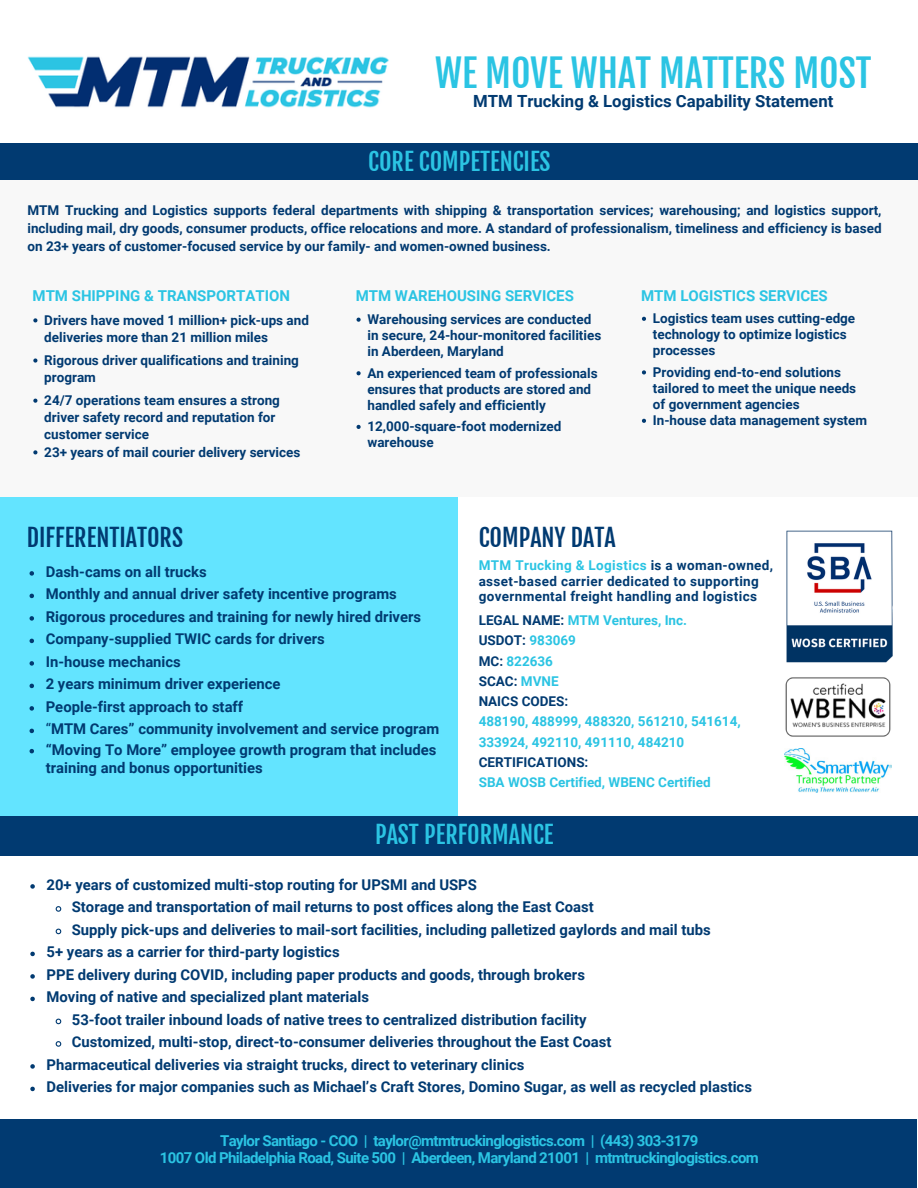
<style>
.page{position:relative;width:918px;height:1188px;background:#fff}
.page>*{position:absolute;margin:0;border:0;box-sizing:border-box;transform-origin:0 0}
.t1{font:37.5px "Fjalla One";color:#2bc4e3}
.t2{font:24px "Fjalla One";color:#2bc4e3}
.t3{font:24px "Fjalla One";color:#013a71}
.t4{font:700 16.8px "Roboto";color:#013a71}
.t5{font:700 15px/16.8px "Roboto";letter-spacing:-.04em;color:#2bc4e3;text-align:center}
.t6{font:700 15px "Roboto";color:#2bc4e3}
.t7{font:700 14.85px/20.2px "Roboto";color:#013a71}
.t8{font:700 13.5px/16.2px "Roboto";color:#013a71}
.t9{font:700 13.5px "Roboto";color:#2bc4e3}
.t10{font:700 13.5px/15.8px "Roboto";letter-spacing:.025em;color:#013a71}
.s1{font-weight:400}
.s2{color:#2bc4e3}
.s3{color:#013a71}
</style>
<div class="page">
<div style="left:0;top:144px;width:918px;height:37px;background:#013a71"></div>
<img style="left:27px;top:56px;width:362px;height:52px">
<img style="left:787px;top:531px;width:105px;height:131px">
<img style="left:785px;top:749px;width:106px;height:44px">
<img style="left:785px;top:677px;width:106px;height:60px">
<div style="left:0;top:496px;width:458px;height:326px;background:#63e4ff"></div>
<div style="left:0;top:180px;width:918px;height:317px;background:#f8f8f8"></div>
<div style="left:0;top:816px;width:918px;height:40px;background:#013a71"></div>
<svg style="left:30px;top:571px;width:4px;height:5px"></svg>
<svg style="left:30px;top:593px;width:4px;height:5px"></svg>
<svg style="left:30px;top:616px;width:4px;height:5px"></svg>
<svg style="left:30px;top:639px;width:4px;height:4px"></svg>
<svg style="left:30px;top:661px;width:4px;height:5px"></svg>
<svg style="left:30px;top:684px;width:4px;height:4px"></svg>
<svg style="left:30px;top:706px;width:4px;height:5px"></svg>
<svg style="left:30px;top:729px;width:4px;height:4px"></svg>
<svg style="left:30px;top:749px;width:4px;height:4px"></svg>
<svg style="left:30px;top:884px;width:5px;height:5px"></svg>
<svg style="left:55px;top:906px;width:7px;height:6px"></svg>
<svg style="left:55px;top:928px;width:7px;height:7px"></svg>
<svg style="left:30px;top:952px;width:5px;height:4px"></svg>
<svg style="left:30px;top:974px;width:5px;height:5px"></svg>
<svg style="left:30px;top:997px;width:5px;height:4px"></svg>
<svg style="left:55px;top:1018px;width:7px;height:7px"></svg>
<svg style="left:55px;top:1041px;width:7px;height:6px"></svg>
<svg style="left:30px;top:1064px;width:5px;height:5px"></svg>
<svg style="left:30px;top:1087px;width:5px;height:4px"></svg>
<div style="left:0;top:1119px;width:916px;height:69px;background:#013a71"></div>
<svg style="left:33px;top:318px;width:4px;height:4px"></svg>
<svg style="left:33px;top:358px;width:4px;height:5px"></svg>
<svg style="left:33px;top:399px;width:4px;height:4px"></svg>
<svg style="left:33px;top:450px;width:4px;height:4px"></svg>
<svg style="left:357px;top:318px;width:4px;height:4px"></svg>
<svg style="left:357px;top:371px;width:4px;height:4px"></svg>
<svg style="left:357px;top:425px;width:4px;height:4px"></svg>
<svg style="left:642px;top:317px;width:4px;height:4px"></svg>
<svg style="left:642px;top:370px;width:4px;height:4px"></svg>
<svg style="left:642px;top:419px;width:4px;height:4px"></svg>
<p class="t1" style="left:435px;top:50px;width:438px">WE MOVE WHAT MATTERS MOST</p>
<h4 class="t4" style="left:473px;top:91px;width:362px">MTM Trucking &amp; Logistics Capability Statement</h4>
<p class="t2" style="left:368px;top:146px;width:184px">CORE COMPETENCIES</p>
<p class="t8" style="left:27px;top:202px;width:856px;line-height:18px;text-align:justify">MTM Trucking and Logistics supports federal departments with shipping &amp; transportation services; warehousing; and logistics support, including mail, dry goods, consumer products, office relocations and more. A standard of professionalism, timeliness and efficiency is based on 23+ years of customer-focused service by our family- and women-owned business.</p>
<p class="t6" style="left:33px;top:288px;width:259px">MTM SHIPPING &amp; TRANSPORTATION</p>
<h2 class="t8" style="left:44px;top:311px;width:266px;line-height:17.2px">Drivers have moved 1 million+ pick-ups and deliveries more than 21 million miles</h2>
<p class="t8" style="left:44px;top:352px;width:256px;line-height:17.2px">Rigorous driver qualifications and training program</p>
<p class="t8" style="left:44px;top:392px;width:237px;line-height:17.2px">24/7 operations team ensures a strong driver safety record and reputation for customer service</p>
<p class="t8" style="left:44px;top:444px;width:258px">23+ years of mail courier delivery services</p>
<p class="t6" style="left:356px;top:288px;width:220px">MTM WAREHOUSING SERVICES</p>
<p class="t8" style="left:367px;top:311px;width:235px">Warehousing services are conducted in secure, 24-hour-monitored facilities in Aberdeen, Maryland</p>
<p class="t8" style="left:367px;top:365px;width:232px">An experienced team of professionals ensures that products are stored and handled safely and efficiently</p>
<p class="t8" style="left:367px;top:419px;width:195px">12,000-square-foot modernized warehouse</p>
<p class="t6" style="left:641px;top:287px;width:188px">MTM LOGISTICS SERVICES</p>
<p class="t8" style="left:653px;top:310px;width:204px">Logistics team uses cutting-edge technology to optimize logistics processes</p>
<p class="t8" style="left:653px;top:364px;width:205px">Providing end-to-end solutions tailored to meet the unique needs of government agencies</p>
<h5 class="t8" style="left:653px;top:412px;width:216px">In-house data management system</h5>
<p class="t7" style="left:53px;top:513px;width:206px">Customized multi-stop routing</p>
<p class="t7" style="left:53px;top:558px;width:216px">24/7 experienced dispatch team</p>
<h4 class="t7" style="left:53px;top:579px;width:367px">24-hour surveillance of 12,000-square-foot warehouse and equipment</h4>
<p class="t3" style="left:27px;top:522px;width:158px">DIFFERENTIATORS</p>
<p class="t3" style="left:479px;top:522px;width:138px">COMPANY DATA</p>
<h4 class="t7" style="left:46px;top:562px;width:163px">Dash-cams on all trucks</h4>
<p class="t7" style="left:46px;top:584px;width:353px">Monthly and annual driver safety incentive programs</p>
<p class="t7" style="left:46px;top:607px;width:377px">Rigorous procedures and training for newly hired drivers</p>
<p class="t7" style="left:46px;top:629px;width:281px">Company-supplied TWIC cards for drivers</p>
<p class="t7" style="left:46px;top:652px;width:137px">In-house mechanics</p>
<p class="t7" style="left:46px;top:674px;width:236px">2 years minimum driver experience</p>
<p class="t7" style="left:46px;top:697px;width:199px">People-first approach to staff</p>
<p class="t7" style="left:46px;top:719px;width:395px"><span class="s1">“</span>MTM Cares” community involvement and service program</p>
<h2 class="t7" style="left:46px;top:740px;width:392px;line-height:18px">“Moving To More” employee growth program that includes training and bonus opportunities</h2>
<p class="t10" style="left:479px;top:557px;width:296px"><span class="s2">MTM Trucking &amp; Logistics</span> is a woman-owned, asset-based carrier dedicated to supporting governmental freight handling and logistics</p>
<p class="t9" style="left:479px;top:613px;width:210px"><span class="s3">LEGAL NAME:</span> MTM Ventures, Inc.</p>
<p class="t8" style="left:479px;top:633px;width:99px">USDOT: <span class="s2">983069</span></p>
<p class="t9" style="left:479px;top:653px;width:76px"><span class="s3">MC:</span> 822636</p>
<p class="t8" style="left:479px;top:673px;width:81px">SCAC: <span class="s2">MVNE</span></p>
<p class="t8" style="left:479px;top:694px;width:91px">NAICS CODES:</p>
<p class="t9" style="left:479px;top:714px;width:263px">488190, 488999, 488320, 561210, 541614,</p>
<p class="t9" style="left:479px;top:734px;width:207px">333924, 492110, 491110, 484210</p>
<p class="t8" style="left:479px;top:754px;width:111px">CERTIFICATIONS:</p>
<h2 class="t9" style="left:479px;top:775px;width:234px">SBA WOSB Certified, WBENC Certified</h2>
<p class="t2" style="left:375px;top:820px;width:180px">PAST PERFORMANCE</p>
<p class="t7" style="left:47px;top:875px;width:432px">20+ years of customized multi-stop routing for UPSMI and USPS</p>
<p class="t7" style="left:72px;top:897px;width:524px">Storage and transportation of mail returns to post offices along the East Coast</p>
<p class="t7" style="left:72px;top:920px;width:641px">Supply pick-ups and deliveries to mail-sort facilities, including palletized gaylords and mail tubs</p>
<p class="t7" style="left:47px;top:942px;width:295px">5+ years as a carrier for third-party logistics</p>
<p class="t7" style="left:47px;top:965px;width:540px">PPE delivery during COVID, including paper products and goods, through brokers</p>
<p class="t7" style="left:47px;top:987px;width:324px">Moving of native and specialized plant materials</p>
<p class="t7" style="left:72px;top:1010px;width:516px">53-foot trailer inbound loads of native trees to centralized distribution facility</p>
<p class="t7" style="left:72px;top:1032px;width:541px">Customized, multi-stop, direct-to-consumer deliveries throughout the East Coast</p>
<p class="t7" style="left:47px;top:1055px;width:479px">Pharmaceutical deliveries via straight trucks, direct to veterinary clinics</p>
<p class="t7" style="left:47px;top:1077px;width:707px">Deliveries for major companies such as Michael’s Craft Stores, Domino Sugar, as well as recycled plastics</p>
<p class="t5" style="left:160px;top:1133px;width:601px">Taylor Santiago - COO | taylor@mtmtruckinglogistics.com | (443) 303-3179<br>1007 Old Philadelphia Road, Suite 500 | Aberdeen, Maryland 21001 | mtmtruckinglogistics.com</p>
</div>
